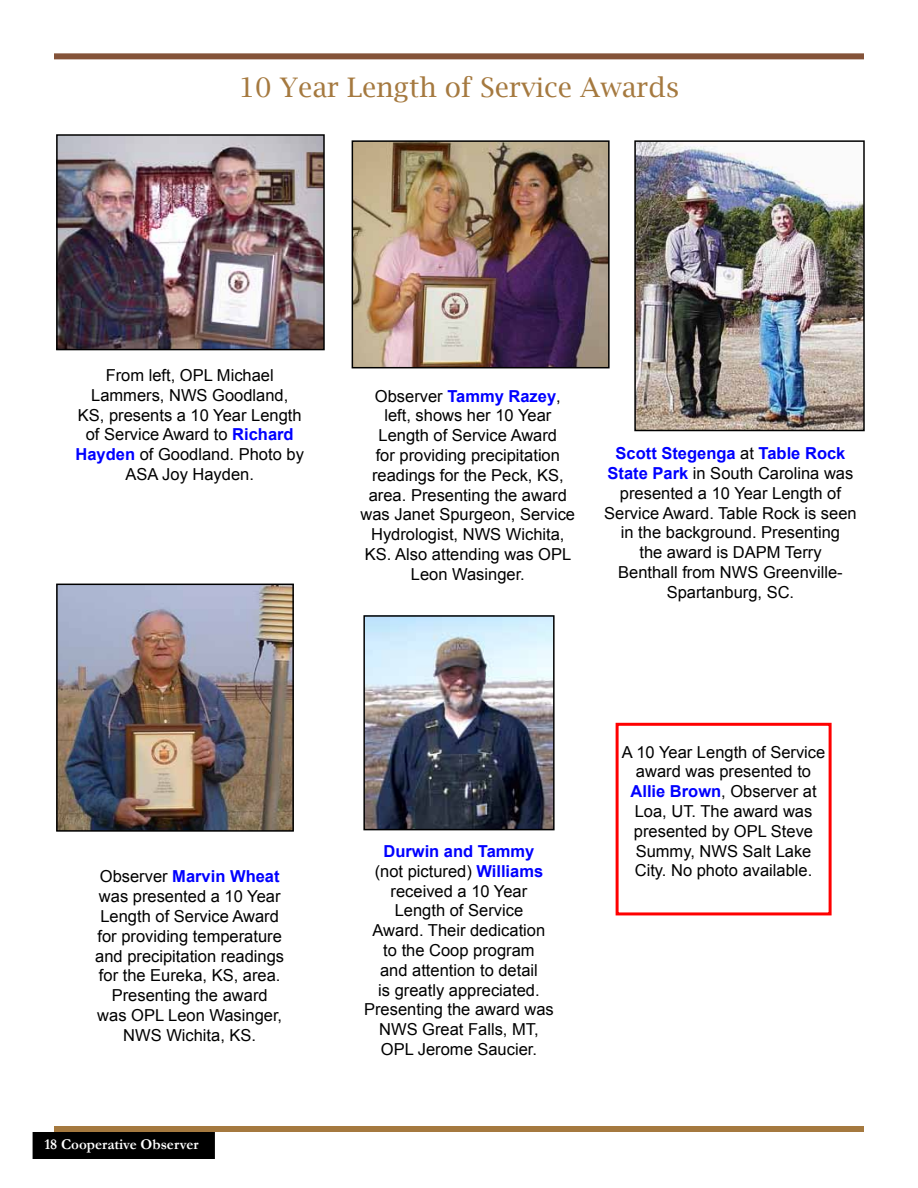
<style>
.page{position:relative;width:918px;height:1188px;background:#fff}
.page>*{position:absolute;margin:0;border:0;box-sizing:border-box;transform-origin:0 0}
.t1{font:27px "Lucida Bright";color:#a5793f}
.t2{font:16.5px/19.8px "Arial";color:#000;text-align:center}
.t3{font:700 15px "Garamond";color:#fff}
.s1{font-weight:700;color:#00f}
</style>
<div class="page">
<div style="left:33px;top:1133px;width:181px;height:25px;background:#000"></div>
<div style="left:33px;top:1132px;width:182px;height:27px;border:2px solid #000"></div>
<div style="left:54px;top:1126px;width:810px;height:6px;background:#a5793f"></div>
<div style="left:54px;top:53px;width:810px;height:6px;background:#845339"></div>
<img style="left:59px;top:587px;width:232px;height:242px">
<div style="left:56px;top:584px;width:238px;height:248px;border:2px solid #000"></div>
<img style="left:366px;top:618px;width:186px;height:209px">
<div style="left:363px;top:615px;width:192px;height:215px;border:2px solid #000"></div>
<img style="left:355px;top:143px;width:252px;height:222px">
<div style="left:352px;top:140px;width:258px;height:228px;border:2px solid #000"></div>
<div style="left:616px;top:723px;width:216px;height:192px;border:3px solid #f00"></div>
<img style="left:637px;top:143px;width:225px;height:285px">
<div style="left:634px;top:140px;width:231px;height:291px;border:2px solid #000"></div>
<img style="left:59px;top:137px;width:263px;height:210px">
<div style="left:56px;top:134px;width:269px;height:216px;border:2px solid #000"></div>
<h1 class="t1" style="left:239px;top:72px;width:442px">10 Year Length of Service Awards</h1>
<p class="t2" style="left:76px;top:365px;width:230px">From left, OPL Michael<br>Lammers, NWS Goodland,<br>KS, presents a 10 Year Length of Service Award to <span class="s1">Richard<br>Hayden</span> of Goodland. Photo by<br>ASA Joy Hayden.</p>
<p class="t2" style="left:361px;top:386px;width:216px">Observer <span class="s1">Tammy Razey</span>, left, shows her 10 Year<br>Length of Service Award<br>for providing precipitation readings for the Peck, KS, area. Presenting the award was Janet Spurgeon, Service<br>Hydrologist, NWS Wichita,<br>KS. Also attending was OPL<br>Leon Wasinger.</p>
<p class="t2" style="left:604px;top:444px;width:254px"><span class="s1">Scott Stegenga</span> at <span class="s1">Table Rock<br>State Park</span> in South Carolina was presented a 10 Year Length of<br>Service Award. Table Rock is seen in the background. Presenting<br>the award is DAPM Terry<br>Benthall from NWS Greenville-<br>Spartanburg, SC.</p>
<p class="t2" style="left:95px;top:867px;width:190px">Observer <span class="s1">Marvin Wheat </span>was presented a 10 Year<br>Length of Service Award for providing temperature and precipitation readings for the Eureka, KS, area.<br>Presenting the award was OPL Leon Wasinger,<br>NWS Wichita, KS.</p>
<p class="t3" style="left:44px;top:1134px;width:156px">18 Cooperative Observer</p>
<p class="t2" style="left:364px;top:841px;width:191px"><span class="s1">Durwin and Tammy<br></span>(not pictured) <span class="s1">Williams </span>received a 10 Year<br>Length of Service<br>Award. Their dedication to the Coop program<br>and attention to detail<br>is greatly appreciated.<br>Presenting the award was<br>NWS Great Falls, MT,<br>OPL Jerome Saucier.</p>
<p class="t2" style="left:622px;top:742px;width:205px">A 10 Year Length of Service award was presented to<br><span class="s1">Allie Brown</span>, Observer at<br>Loa, UT. The award was presented by OPL Steve<br>Summy, NWS Salt Lake<br>City. No photo available.</p>
</div>
